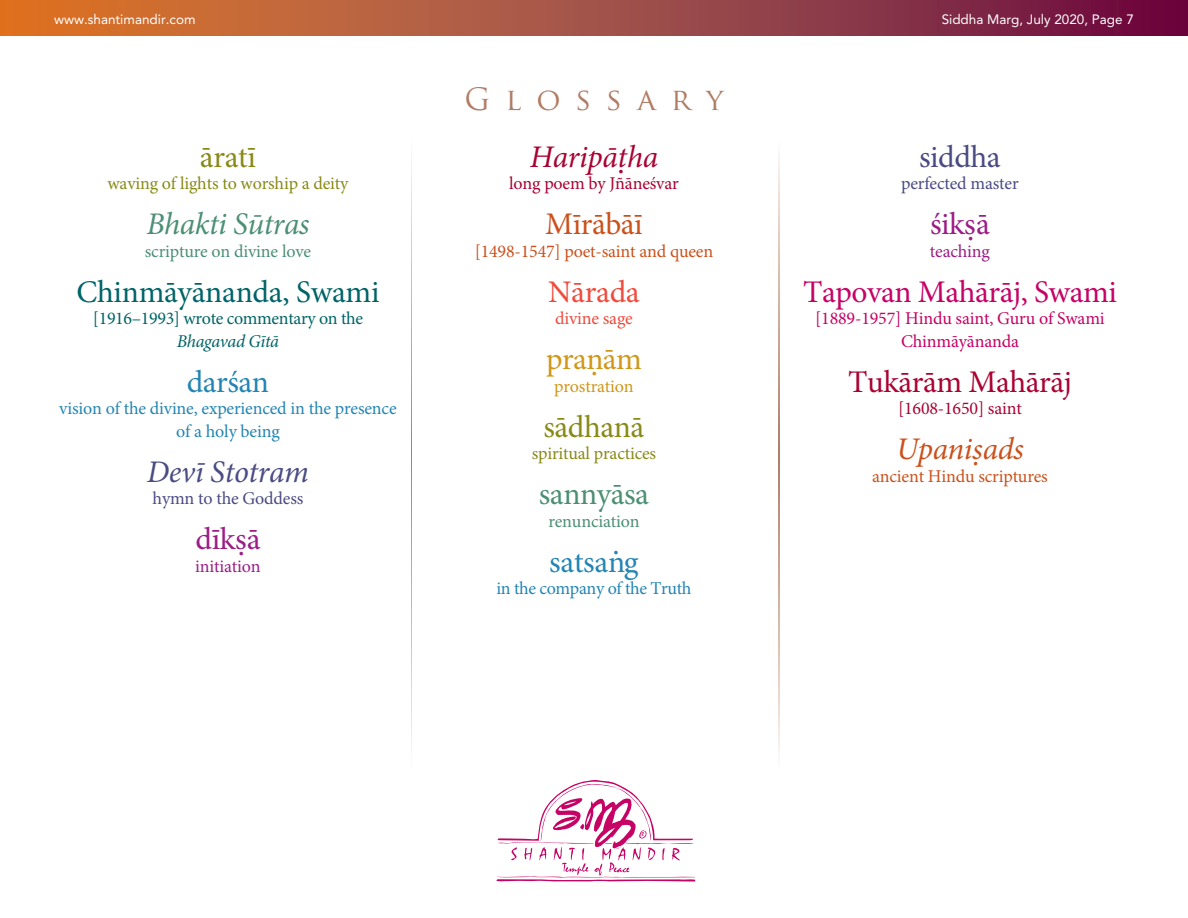
<style>
.page{position:relative;width:1188px;height:918px;background:#fff}
.page>*{position:absolute;margin:0;border:0;box-sizing:border-box;transform-origin:0 0}
.t1{font:31.5px "Minion Pro";letter-spacing:-.015em;color:#c60265}
.t2{font:31.5px "Minion Pro";letter-spacing:-.01em;color:#006467}
.t3{font:31.5px "Minion Pro";letter-spacing:-.015em;color:#2385b3}
.t4{font:31.5px "Minion Pro";letter-spacing:-.015em;color:#a90332}
.t5{font:31.5px "Minion Pro";letter-spacing:-.015em;color:#898a16}
.t6{font:italic 31.5px "Minion Pro";letter-spacing:-.015em;color:#4c8f75}
.t7{font:31.5px "Minion Pro";letter-spacing:-.015em;color:#9b1d85}
.t8{font:italic 31.5px "Minion Pro";letter-spacing:-.01em;color:#4a4b83}
.t9{font:italic 31.5px "Minion Pro";letter-spacing:-.01em;color:#a90332}
.t10{font:italic 31.5px "Minion Pro";letter-spacing:-.015em;color:#cb511c}
.t11{font:31.5px "Minion Pro";letter-spacing:-.015em;color:#4c8f75}
.t12{font:31.5px "Minion Pro";letter-spacing:-.015em;color:#cb511c}
.t13{font:31.5px "Minion Pro";letter-spacing:-.015em;color:#d0971a}
.t14{font:31.5px "Minion Pro";letter-spacing:-.01em;color:#ef4b3d}
.t15{font:31.5px "Minion Pro";letter-spacing:-.015em;color:#4a4b83}
.t16{font:30px "Trajan Pro";letter-spacing:.5em;color:#b07c64}
.t17{font:18px/22.5px "Minion Pro";letter-spacing:-.01em;color:#2385b3;text-align:center}
.t18{font:18px "Minion Pro";letter-spacing:-.01em;color:#cb511c}
.t19{font:18px "Minion Pro";letter-spacing:-.01em;color:#898a16}
.t20{font:18px/22.5px "Minion Pro";letter-spacing:-.01em;color:#c60265;text-align:center}
.t21{font:18px/22.5px "Minion Pro";letter-spacing:-.02em;color:#006467;text-align:center}
.t22{font:18px "Minion Pro";letter-spacing:-.01em;color:#a90332}
.t23{font:18px "Minion Pro";letter-spacing:-.01em;color:#4c8f75}
.t24{font:18px "Minion Pro";letter-spacing:-.01em;color:#4a4b83}
.t25{font:18px "Minion Pro";letter-spacing:-.01em;color:#9b1d85}
.t26{font:18px "Minion Pro";letter-spacing:-.01em;color:#d0971a}
.t27{font:18px "Minion Pro";letter-spacing:-.01em;color:#ef4b3d}
.t28{font:13.5px "Avenir";color:#fff}
.s1{font-style:italic}
.s2{font-style:normal}
</style>
<div class="page">
<svg style="left:0;top:0;width:1188px;height:36px;background:#a34a3f"></svg>
<svg style="left:411px;top:151px;width:1px;height:606px"></svg>
<svg style="left:778px;top:151px;width:1px;height:606px"></svg>
<svg style="left:496px;top:780px;width:199px;height:102px"></svg>
<p class="t28" style="left:54px;top:11px;width:143px">www.shantimandir.com</p>
<p class="t5" style="left:200px;top:136px;width:58px">āratī</p>
<p class="t19" style="left:107px;top:172px;width:243px">waving of lights to worship a deity</p>
<p class="t6" style="left:146px;top:203px;width:165px">Bhakti Sūtras</p>
<p class="t23" style="left:145px;top:239px;width:168px">scripture on divine love</p>
<p class="t2" style="left:76px;top:271px;width:305px">Chinmāyānanda, Swami</p>
<p class="t21" style="left:93px;top:307px;width:272px">[1916–1993] wrote commentary on the<br><span class="s1">Bhagavad Gītā</span></p>
<p class="t3" style="left:187px;top:361px;width:84px">darśan</p>
<p class="t17" style="left:59px;top:397px;width:339px">vision of the divine, experienced in the presence of a holy being</p>
<p class="t8" style="left:147px;top:450px;width:164px">Devī Stotram</p>
<p class="t24" style="left:153px;top:487px;width:152px">hymn to the Goddess</p>
<p class="t7" style="left:195px;top:518px;width:67px">dīks.ā</p>
<p class="t25" style="left:195px;top:554px;width:67px">initiation</p>
<p class="t16" style="left:465px;top:80px;width:260px">GLOSSARY</p>
<p class="t9" style="left:530px;top:135px;width:130px">Haripāt<span class="s2">.</span>ha</p>
<p class="t22" style="left:509px;top:172px;width:171px">long poem by Jñāneśvar</p>
<p class="t12" style="left:545px;top:203px;width:99px">Mīrābāī</p>
<p class="t18" style="left:475px;top:239px;width:240px">[1498-1547] poet-saint and queen</p>
<p class="t14" style="left:548px;top:271px;width:93px">Nārada</p>
<p class="t27" style="left:555px;top:307px;width:79px">divine sage</p>
<p class="t13" style="left:546px;top:338px;width:97px">pran. ām</p>
<p class="t26" style="left:554px;top:374px;width:81px">prostration</p>
<p class="t5" style="left:544px;top:406px;width:102px">sādhanā</p>
<p class="t19" style="left:532px;top:442px;width:126px">spiritual practices</p>
<p class="t11" style="left:539px;top:473px;width:112px">sannyāsa</p>
<p class="t23" style="left:548px;top:509px;width:93px">renunciation</p>
<p class="t3" style="left:549px;top:541px;width:91px">satsang</p>
<p class="t3" style="left:612px;top:523px;width:9px">.</p>
<p class="t17" style="left:496px;top:577px;width:197px">in the company of the Truth</p>
<p class="t28" style="left:942px;top:11px;width:194px">Siddha Marg, July 2020, Page 7</p>
<p class="t15" style="left:919px;top:136px;width:83px">siddha</p>
<p class="t24" style="left:901px;top:172px;width:119px">perfected master</p>
<p class="t7" style="left:930px;top:203px;width:61px">śiks.ā</p>
<p class="t25" style="left:930px;top:239px;width:62px">teaching</p>
<p class="t1" style="left:803px;top:271px;width:315px">Tapovan Mahārāj, Swami</p>
<p class="t20" style="left:815px;top:307px;width:291px">[1889-1957] Hindu saint, Guru of Swami<br>Chinmāyānanda</p>
<p class="t4" style="left:848px;top:361px;width:225px">Tukārām Mahārāj</p>
<p class="t22" style="left:898px;top:397px;width:125px">[1608-1650] saint</p>
<p class="t10" style="left:896px;top:428px;width:129px">Upanis.ads</p>
<p class="t18" style="left:872px;top:464px;width:177px">ancient Hindu scriptures</p>
</div>
